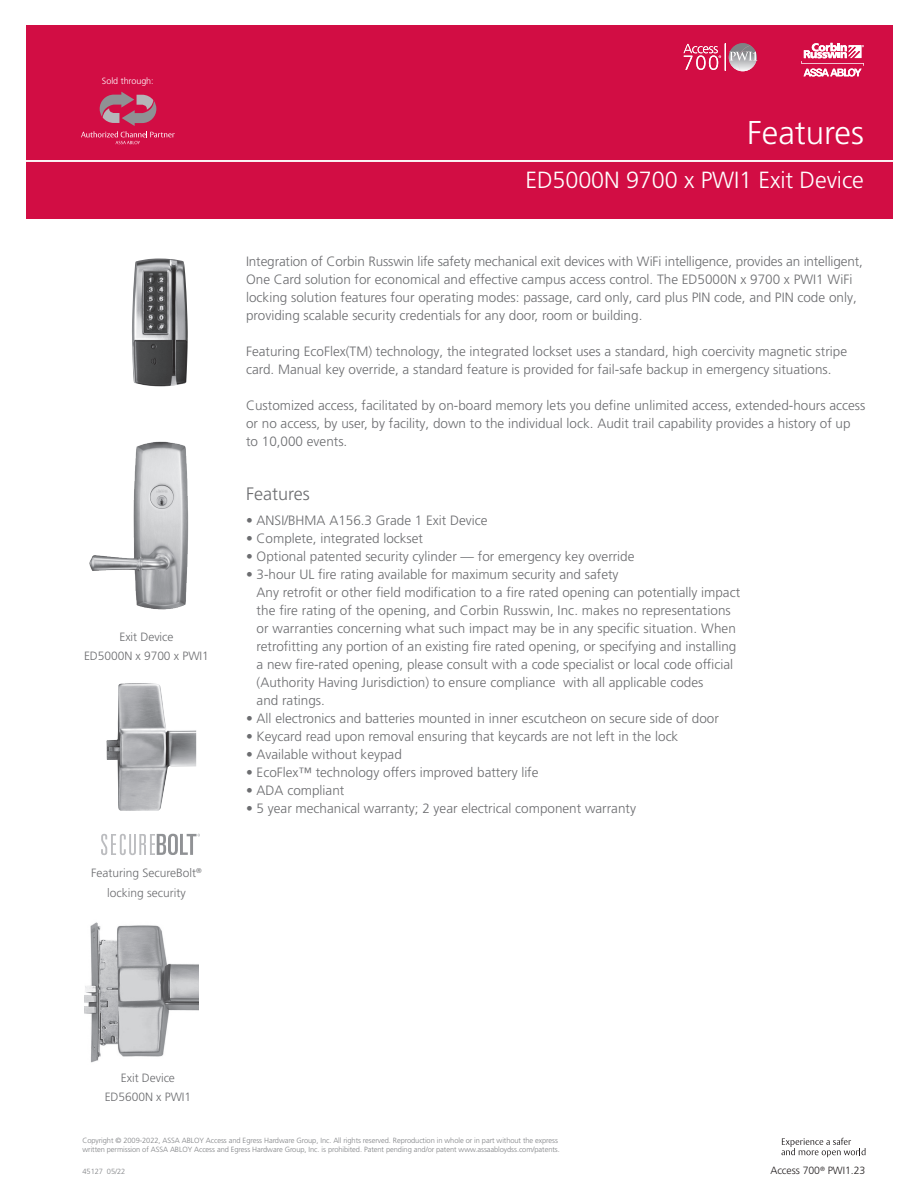
<style>
.page{position:relative;width:918px;height:1188px;background:#fff}
.page>*{position:absolute;margin:0;border:0;box-sizing:border-box;transform-origin:0 0}
.Heads-bar{font:300 33px "Frutiger LT Pro";color:#fff}
.Heads-bar-2{font:300 23.4px "Frutiger LT Pro";letter-spacing:-.005em;color:#fff}
.Sub_heads{font:300 18px "Frutiger LT Pro";color:#6c6d70}
.Sub_heads-2{font:300 13.5px/18px "Frutiger LT Pro";color:#6c6d70}
.text{font:300 13.5px/18px "Frutiger LT Pro";color:#6c6d70}
.t1{font:300 12px/19.5px "Frutiger LT Pro";letter-spacing:-.005em;color:#6c6d70;text-align:center}
.t2{font:300 10.5px "Frutiger LT Pro";letter-spacing:-.005em;color:#231f20}
.t3{font:300 9px "Frutiger LT Pro";letter-spacing:-.005em;color:#fff}
.t4{font:300 7.5px/9px "Frutiger LT Pro";letter-spacing:-.01em;color:#808285}
</style>
<div class="page">
<div style="left:26px;top:26px;width:866px;height:193px;background:#d20d44"></div>
<svg style="left:81px;top:92px;width:94px;height:52px"></svg>
<svg style="left:781px;top:1138px;width:84px;height:19px"></svg>
<hr style="left:0;top:161px;width:918px;height:1px;background:#fff">
<svg style="left:684px;top:43px;width:73px;height:28px"></svg>
<svg style="left:801px;top:43px;width:63px;height:33px"></svg>
<svg style="left:101px;top:834px;width:99px;height:21px"></svg>
<img style="left:107px;top:683px;width:89px;height:128px">
<img style="left:84px;top:922px;width:114px;height:141px">
<img style="left:89px;top:441px;width:100px;height:169px">
<img style="left:132px;top:259px;width:56px;height:127px">
<p class="t3" style="left:102px;top:76px;width:53px">Sold through:</p>
<p class="t1" style="left:119px;top:627px;width:56px">Exit Device</p>
<p class="t1" style="left:84px;top:646px;width:126px">ED5000N x 9700 x PWI1</p>
<p class="t1" style="left:91px;top:864px;width:112px">Featuring SecureBolt<sup>® </sup>locking security</p>
<p class="Heads-bar" style="left:747px;top:113px;width:118px">Features</p>
<p class="Heads-bar-2" style="left:526px;top:166px;width:340px">ED5000N 9700 x PWI1 Exit Device</p>
<p class="text" style="left:246px;top:252px;width:618px">Integration of Corbin Russwin life safety mechanical exit devices with WiFi intelligence, provides an intelligent, One Card solution for economical and effective campus access control. The ED5000N x 9700 x PWI1 WiFi locking solution features four operating modes: passage, card only, card plus PIN code, and PIN code only, providing scalable security credentials for any door, room or building.</p>
<p class="text" style="left:246px;top:342px;width:603px">Featuring EcoFlex(TM) technology, the integrated lockset uses a standard, high coercivity magnetic stripe card. Manual key override, a standard feature is provided for fail-safe backup in emergency situations.</p>
<p class="text" style="left:246px;top:396px;width:621px">Customized access, facilitated by on-board memory lets you define unlimited access, extended-hours access or no access, by user, by facility, down to the individual lock. Audit trail capability provides a history of up to 10,000 events.</p>
<p class="Sub_heads" style="left:246px;top:483px;width:65px">Features</p>
<p class="Sub_heads-2" style="left:246px;top:512px;width:243px">• ANSI/BHMA A156.3 Grade 1 Exit Device</p>
<p class="Sub_heads-2" style="left:246px;top:530px;width:179px">• Complete, integrated lockset</p>
<p class="Sub_heads-2" style="left:246px;top:548px;width:390px">• Optional patented security cylinder — for emergency key override</p>
<p class="Sub_heads-2" style="left:246px;top:566px;width:374px">• 3-hour UL fire rating available for maximum security and safety</p>
<p class="Sub_heads-2" style="left:257px;top:584px;width:485px">Any retrofit or other field modification to a fire rated opening can potentially impact the fire rating of the opening, and Corbin Russwin, Inc. makes no representations or warranties concerning what such impact may be in any specific situation. When retrofitting any portion of an existing fire rated opening, or specifying and installing a new fire-rated opening, please consult with a code specialist or local code official (Authority Having Jurisdiction) to ensure compliance with all applicable codes<br>and ratings.</p>
<p class="Sub_heads-2" style="left:246px;top:710px;width:474px">• All electronics and batteries mounted in inner escutcheon on secure side of door</p>
<p class="Sub_heads-2" style="left:246px;top:728px;width:434px">• Keycard read upon removal ensuring that keycards are not left in the lock</p>
<p class="Sub_heads-2" style="left:246px;top:746px;width:157px">• Available without keypad</p>
<p class="Sub_heads-2" style="left:246px;top:764px;width:294px">• EcoFlex™ technology offers improved battery life</p>
<p class="Sub_heads-2" style="left:246px;top:782px;width:100px">• ADA compliant</p>
<p class="Sub_heads-2" style="left:246px;top:800px;width:391px">• 5 year mechanical warranty; 2 year electrical component warranty</p>
<p class="t1" style="left:121px;top:1068px;width:56px">Exit Device</p>
<p class="t1" style="left:105px;top:1088px;width:88px">ED5600N x PWI1</p>
<p class="t4" style="left:82px;top:1136px;width:479px">Copyright © 2009-2022, ASSA ABLOY Access and Egress Hardware Group, Inc. All rights reserved. Reproduction in whole or in part without the express written permission of ASSA ABLOY Access and Egress Hardware Group, Inc. is prohibited. Patent pending and/or patent www.assaabloydss.com/patents.</p>
<p class="t4" style="left:82px;top:1167px;width:44px">45127 05/22</p>
<p class="t2" style="left:770px;top:1164px;width:97px">Access 700<sup>®</sup> PWI1.23</p>
</div>
